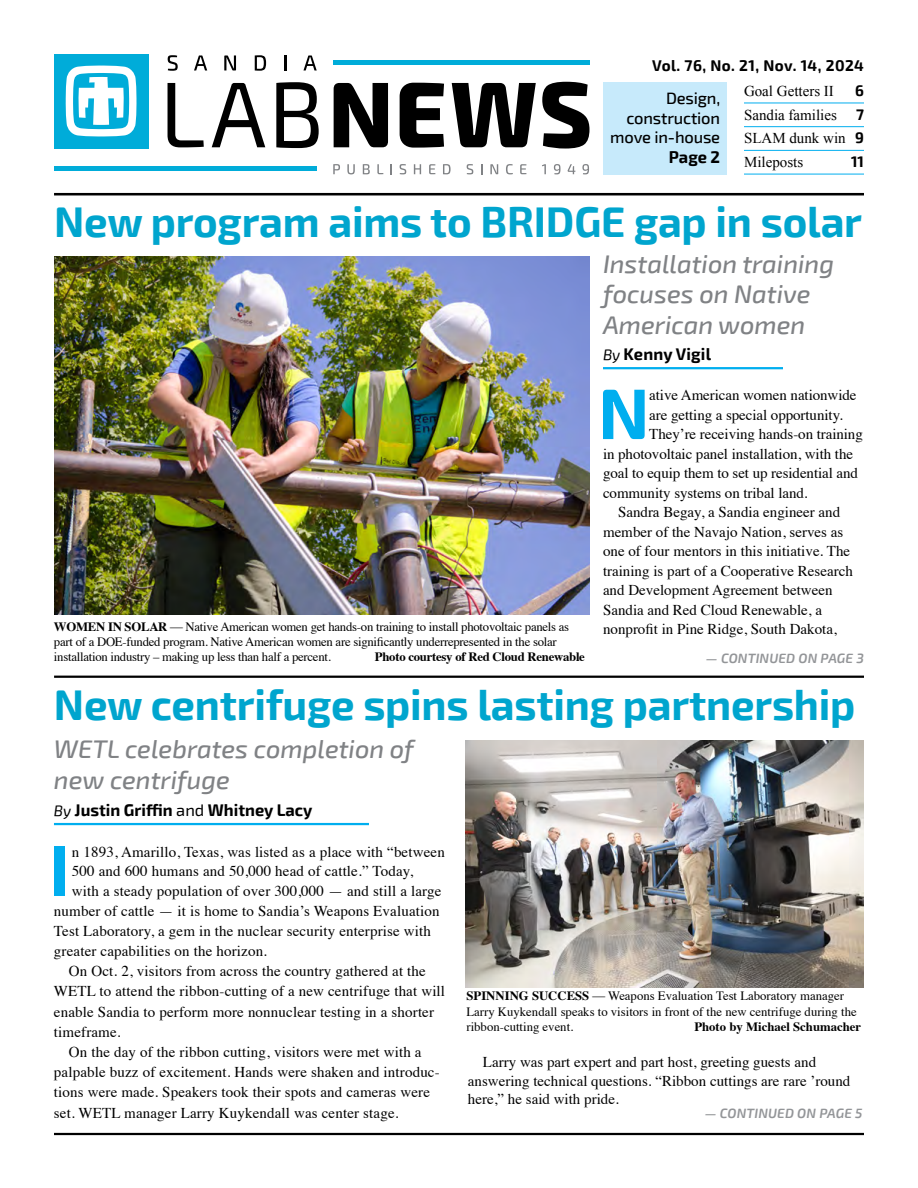
<style>
.page{position:relative;width:918px;height:1188px;background:#fff}
.page>*{position:absolute;margin:0;border:0;box-sizing:border-box;transform-origin:0 0}
.Drop_Caps{font:700 71.55px "Exo 2";color:#00aeef}
.Article_Headline{font:700 42px "Exo 2";letter-spacing:-.005em;color:#00a5ce}
.Article_Subhead{font:italic 500 25.5px/30.6px "Exo 2";color:#808285}
.Author_Credits{font:700 16.5px "Exo 2";color:#000}
.t1{font:500 16.5px/19.5px "Exo 2";letter-spacing:-.01em;color:#000;text-align:right}
.t2{font:700 15.3px "Exo 2";letter-spacing:.03em;color:#000}
.Body{font:15px/20.1px "Times";letter-spacing:.01em;color:#000}
.Drop_Caps-2{font:15px "Times";letter-spacing:.01em;color:#000}
.t3{font:15px "Times New Roman";color:#000}
.t4{font:700 15px "Exo 2";color:#000}
.Continued_on_Page_X{font:italic 600 13.5px "Exo 2";letter-spacing:.01em;color:#939598}
.Photo_Caption_1_2_Column{font:12.75px/15.3px "Times";letter-spacing:-.02em;color:#000}
.Photo_Caption_1_3_Column{font:12.75px/15.3px "Times";color:#000}
.Photo_Caption_1_2_Column-2{font:700 12.75px "Times";letter-spacing:-.02em;color:#000}
.Photo_Caption_1_3_Column-2{font:700 12.75px "Times";color:#000}
.s1{font-family:"Exo 2";font-weight:700}
.s2{font-weight:700}
.s3{font-weight:400;font-style:italic;font-size:15px}
.s4{font-family:"Times New Roman"}
.s5{font-weight:400}
</style>
<div class="page">
<div style="left:603px;top:82px;width:124px;height:92px;background:#c7eafb"></div>
<svg style="left:168px;top:83px;width:36px;height:64px"></svg>
<svg style="left:212px;top:83px;width:53px;height:64px"></svg>
<svg style="left:276px;top:82px;width:43px;height:66px"></svg>
<svg style="left:334px;top:83px;width:54px;height:64px"></svg>
<svg style="left:400px;top:83px;width:44px;height:65px"></svg>
<svg style="left:452px;top:83px;width:84px;height:64px"></svg>
<svg style="left:542px;top:82px;width:47px;height:67px"></svg>
<svg style="left:168px;top:55px;width:10px;height:16px"></svg>
<svg style="left:194px;top:55px;width:13px;height:15px"></svg>
<svg style="left:224px;top:55px;width:12px;height:15px"></svg>
<svg style="left:255px;top:55px;width:11px;height:16px"></svg>
<svg style="left:284px;top:55px;width:2px;height:15px"></svg>
<svg style="left:303px;top:55px;width:14px;height:15px"></svg>
<svg style="left:333px;top:164px;width:7px;height:10px"></svg>
<svg style="left:347px;top:164px;width:8px;height:10px"></svg>
<svg style="left:363px;top:164px;width:7px;height:10px"></svg>
<svg style="left:377px;top:164px;width:6px;height:10px"></svg>
<svg style="left:400px;top:164px;width:6px;height:10px"></svg>
<svg style="left:414px;top:164px;width:7px;height:10px"></svg>
<svg style="left:429px;top:164px;width:6px;height:10px"></svg>
<svg style="left:443px;top:164px;width:8px;height:10px"></svg>
<svg style="left:467px;top:164px;width:6px;height:10px"></svg>
<svg style="left:490px;top:164px;width:8px;height:10px"></svg>
<svg style="left:506px;top:164px;width:7px;height:10px"></svg>
<svg style="left:520px;top:164px;width:6px;height:10px"></svg>
<svg style="left:542px;top:164px;width:4px;height:10px"></svg>
<svg style="left:554px;top:164px;width:6px;height:10px"></svg>
<svg style="left:568px;top:164px;width:7px;height:10px"></svg>
<svg style="left:582px;top:164px;width:7px;height:10px"></svg>
<div style="left:54px;top:166px;width:262px;height:5px;background:#00acd9"></div>
<div style="left:333px;top:60px;width:257px;height:5px;background:#00acd9"></div>
<div style="left:54px;top:54px;width:94px;height:94px;background:#00acd9"></div>
<svg style="left:65px;top:65px;width:72px;height:72px"></svg>
<hr style="left:54px;top:193px;width:810px;height:2px;background:#000">
<hr style="left:744px;top:103px;width:120px;height:1px;background:#00aeef">
<hr style="left:744px;top:126px;width:120px;height:1px;background:#00aeef">
<hr style="left:744px;top:150px;width:120px;height:1px;background:#00aeef">
<hr style="left:744px;top:174px;width:120px;height:1px;background:#00aeef">
<hr style="left:54px;top:823px;width:315px;height:2px;background:#00aeef">
<hr style="left:54px;top:1133px;width:810px;height:2px;background:#000">
<hr style="left:603px;top:367px;width:180px;height:2px;background:#00aeef">
<hr style="left:54px;top:676px;width:810px;height:2px;background:#000">
<img style="left:54px;top:256px;width:535px;height:358px">
<img style="left:466px;top:740px;width:398px;height:247px">
<p class="t2" style="left:652px;top:54px;width:213px">Vol. 76, No. 21, Nov. 14, 2024</p>
<p class="t3" style="left:744px;top:81px;width:91px">Goal Getters II</p>
<p class="t4" style="left:855px;top:79px;width:10px">6</p>
<p class="t3" style="left:744px;top:104px;width:94px">Sandia families</p>
<p class="t4" style="left:856px;top:103px;width:9px">7</p>
<p class="t3" style="left:744px;top:128px;width:122px">SLAM dunk win <span class="s1">9</span></p>
<p class="t3" style="left:744px;top:152px;width:61px">Mileposts</p>
<p class="t4" style="left:851px;top:150px;width:14px">11</p>
<p class="t1" style="left:610px;top:89px;width:111px">Design, construction move in-house<br><span class="s2">Page 2</span></p>
<p class="Article_Headline" style="left:54px;top:191px;width:810px">New program aims to BRIDGE gap in solar</p>
<p class="Article_Subhead" style="left:603px;top:249px;width:233px">Installation training focuses on Native<br>American women</p>
<p class="Author_Credits" style="left:603px;top:342px;width:110px"><span class="s3">By</span> Kenny Vigil</p>
<p class="Drop_Caps" style="left:598px;top:360px;width:53px">N</p>
<p class="Drop_Caps-2" style="left:649px;top:381px;width:209px">ative American women nationwide</p>
<p class="Drop_Caps-2" style="left:649px;top:401px;width:195px">are getting a special opportunity.</p>
<p class="Drop_Caps-2" style="left:649px;top:420px;width:215px">They’re receiving hands-on training</p>
<p class="Drop_Caps-2" style="left:603px;top:440px;width:252px">in photovoltaic panel installation, with the</p>
<p class="Drop_Caps-2" style="left:603px;top:459px;width:257px">goal to equip them to set up residential and</p>
<p class="Drop_Caps-2" style="left:603px;top:479px;width:206px">community systems on tribal land.</p>
<p class="Body" style="left:603px;top:501px;width:251px;line-height:19.5px;text-indent:15px">Sandra Begay, a Sandia engineer and member of the Navajo Nation, serves as one of four mentors in this initiative. The training is part of a Cooperative Research and Development Agreement between Sandia and Red Cloud Renewable, a</p>
<p class="Photo_Caption_1_2_Column" style="left:54px;top:618px;width:517px"><span class="s2">WOMEN IN SOLAR</span> <span class="s4">—</span> Native American women get hands-on training to install photovoltaic panels as</p>
<p class="Body" style="left:603px;top:618px;width:235px">nonprofit in Pine Ridge, South Dakota,</p>
<p class="Photo_Caption_1_2_Column" style="left:54px;top:633px;width:504px">part of a DOE-funded program. Native American women are significantly underrepresented in the solar installation industry – making up less than half a percent.</p>
<p class="Photo_Caption_1_2_Column-2" style="left:375px;top:645px;width:212px">Photo courtesy of Red Cloud Renewable</p>
<p class="Article_Headline" style="left:54px;top:674px;width:803px">New centrifuge spins lasting partnership</p>
<p class="Continued_on_Page_X" style="left:706px;top:650px;width:160px">— CONTINUED ON PAGE 3</p>
<p class="Article_Subhead" style="left:54px;top:734px;width:362px;line-height:31.2px">WETL celebrates completion of new centrifuge</p>
<p class="Author_Credits" style="left:54px;top:798px;width:260px"><span class="s3">By</span> Justin Griffin <span class="s5">and</span> Whitney Lacy</p>
<p class="Drop_Caps" style="left:49px;top:817px;width:22px">I</p>
<p class="Drop_Caps-2" style="left:72px;top:838px;width:374px">n 1893, Amarillo, Texas, was listed as a place with “between</p>
<p class="Drop_Caps-2" style="left:72px;top:857px;width:343px">500 and 600 humans and 50,000 head of cattle.” Today,</p>
<p class="Drop_Caps-2" style="left:72px;top:877px;width:371px">with a steady population of over 300,000 — and still a large</p>
<p class="Drop_Caps-2" style="left:54px;top:897px;width:387px">number of cattle — it is home to Sandia’s Weapons Evaluation</p>
<p class="Drop_Caps-2" style="left:54px;top:917px;width:379px">Test Laboratory, a gem in the nuclear security enterprise with</p>
<p class="Drop_Caps-2" style="left:54px;top:937px;width:215px">greater capabilities on the horizon.</p>
<p class="Body" style="left:54px;top:960px;width:393px;text-indent:15px">On Oct. 2, visitors from across the country gathered at the WETL to attend the ribbon-cutting of a new centrifuge that will enable Sandia to perform more nonnuclear testing in a shorter timeframe.</p>
<p class="Body" style="left:54px;top:1041px;width:387px;text-indent:15px">On the day of the ribbon cutting, visitors were met with a palpable buzz of excitement. Hands were shaken and introduc&shy;tions were made. Speakers took their spots and cameras were set. WETL manager Larry Kuykendall was center stage.</p>
<p class="Body" style="left:468px;top:1051px;width:384px;line-height:18.8px;text-indent:15px">Larry was part expert and part host, greeting guests and answering technical questions. “Ribbon cuttings are rare ’round here,” he said with pride.</p>
<p class="Photo_Caption_1_3_Column" style="left:466px;top:987px;width:392px"><span class="s2">SPINNING SUCCESS</span> <span class="s4">—</span> Weapons Evaluation Test Laboratory manager<br>Larry Kuykendall speaks to visitors in front of the new centrifuge during the ribbon-cutting event.</p>
<p class="Photo_Caption_1_3_Column-2" style="left:694px;top:1015px;width:168px">Photo by Michael Schumacher</p>
<p class="Continued_on_Page_X" style="left:705px;top:1105px;width:159px">— CONTINUED ON PAGE 5</p>
</div>
